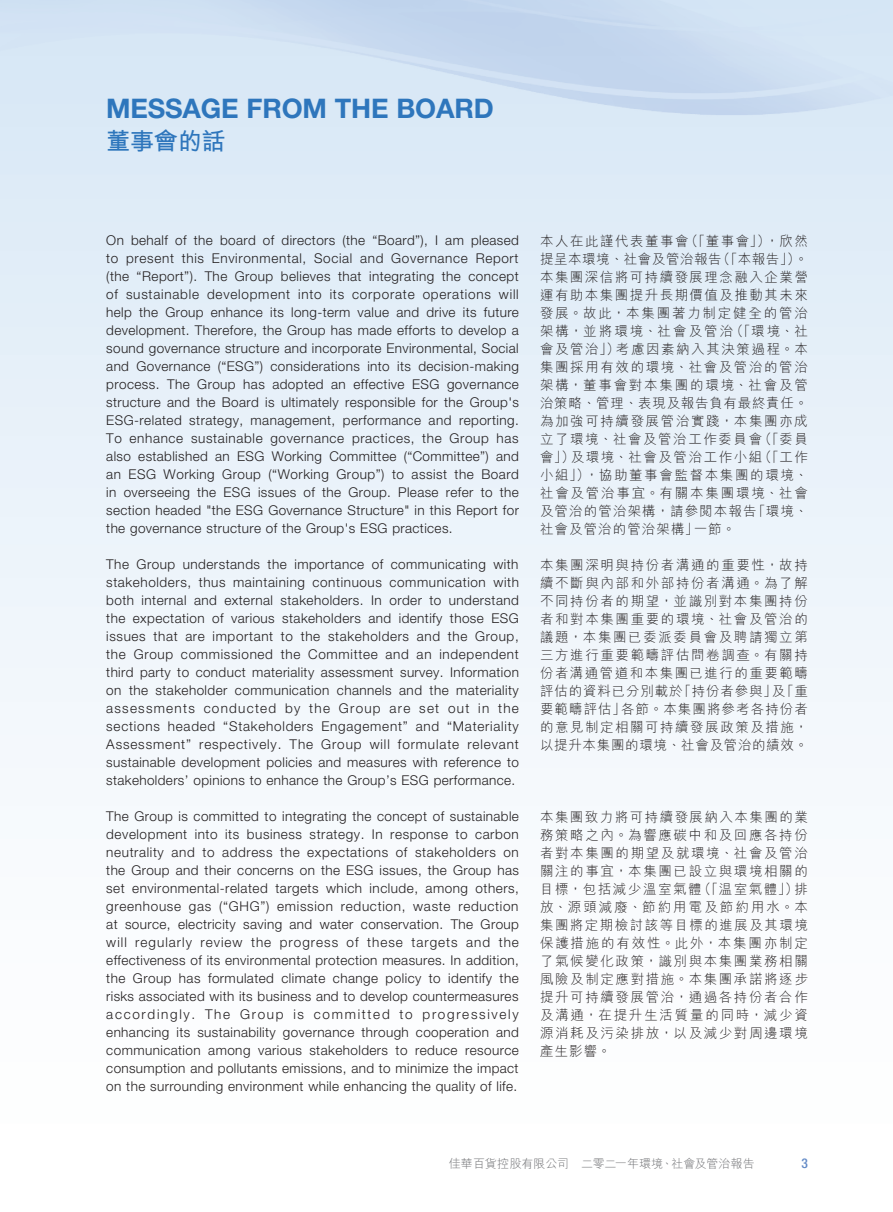
<style>
.page{position:relative;width:893px;height:1212px;background:#fff}
.page>*{position:absolute;margin:0;border:0;box-sizing:border-box;transform-origin:0 0}
.t1{font:700 27px "Helvetica Neue LT Std";letter-spacing:-.005em;color:#2e76bc}
.t2{font:700 24px "M Hei HK";letter-spacing:-.005em;color:#2e76bc}
.t3{font:300 13.5px/18px "Helvetica Neue LT Std";letter-spacing:.03em;color:#231f20;text-align:justify}
.t4{font:300 13.5px/18px "M Hei HK";letter-spacing:.115em;color:#231f20;text-align:justify}
.t5{font:500 condensed 13.5px "Helvetica Neue LT Std";color:#6189c6}
.t6{font:300 12px "M Hei HK";letter-spacing:.005em;color:#6c6d70}
</style>
<div class="page">
<h1 class="t1" style="left:106px;top:92px;width:389px">MESSAGE FROM THE BOARD</h1>
<h2 class="t2" style="left:106px;top:123px;width:121px">董事會的話</h2>
<p class="t3" style="left:106px;top:231px;width:414px">On behalf of the board of directors (the “Board”), I am pleased to present this Environmental, Social and Governance Report (the “Report”). The Group believes that integrating the concept of sustainable development into its corporate operations will help the Group enhance its long-term value and drive its future development. Therefore, the Group has made efforts to develop a sound governance structure and incorporate Environmental, Social and Governance (“ESG”) considerations into its decision-making process. The Group has adopted an effective ESG governance structure and the Board is ultimately responsible for the Group's ESG-related strategy, management, performance and reporting.<br>To enhance sustainable governance practices, the Group has also established an ESG Working Committee (“Committee”) and an ESG Working Group (“Working Group”) to assist the Board in overseeing the ESG issues of the Group. Please refer to the section headed "the ESG Governance Structure" in this Report for the governance structure of the Group's ESG practices.</p>
<p class="t3" style="left:106px;top:555px;width:414px">The Group understands the importance of communicating with stakeholders, thus maintaining continuous communication with both internal and external stakeholders. In order to understand the expectation of various stakeholders and identify those ESG issues that are important to the stakeholders and the Group, the Group commissioned the Committee and an independent third party to conduct materiality assessment survey. Information on the stakeholder communication channels and the materiality assessments conducted by the Group are set out in the sections headed “Stakeholders Engagement” and “Materiality Assessment” respectively. The Group will formulate relevant sustainable development policies and measures with reference to stakeholders’ opinions to enhance the Group’s ESG performance.</p>
<p class="t3" style="left:106px;top:807px;width:414px">The Group is committed to integrating the concept of sustainable development into its business strategy. In response to carbon neutrality and to address the expectations of stakeholders on the Group and their concerns on the ESG issues, the Group has set environmental-related targets which include, among others, greenhouse gas (“GHG”) emission reduction, waste reduction at source, electricity saving and water conservation. The Group will regularly review the progress of these targets and the effectiveness of its environmental protection measures. In addition, the Group has formulated climate change policy to identify the risks associated with its business and to develop countermeasures accordingly. The Group is committed to progressively enhancing its sustainability governance through cooperation and communication among various stakeholders to reduce resource consumption and pollutants emissions, and to minimize the impact on the surrounding environment while enhancing the quality of life.</p>
<p class="t4" style="left:540px;top:232px;width:269px">本人在此謹代表董事會（「董事會」），欣然提呈本環境、社會及管治報告（「本報告」）。本集團深信將可持續發展理念融入企業營運有助本集團提升長期價值及推動其未來發展。故此，本集團著力制定健全的管治架構，並將環境、社會及管治（「環境、社會及管治」）考慮因素納入其決策過程。本集團採用有效的環境、社會及管治的管治架構，董事會對本集團的環境、社會及管治策略、管理、表現及報告負有最終責任。為加強可持續發展管治實踐，本集團亦成立了環境、社會及管治工作委員會（「委員會」）及環境、社會及管治工作小組（「工作小組」），協助董事會監督本集團的環境、社會及管治事宜。有關本集團環境、社會及管治的管治架構，請參閱本報告「環境、社會及管治的管治架構」一節。</p>
<p class="t4" style="left:540px;top:556px;width:269px">本集團深明與持份者溝通的重要性，故持續不斷與內部和外部持份者溝通。為了解不同持份者的期望，並識別對本集團持份者和對本集團重要的環境、社會及管治的議題，本集團已委派委員會及聘請獨立第三方進行重要範疇評估問卷調查。有關持份者溝通管道和本集團已進行的重要範疇評估的資料已分別載於「持份者參與」及「重要範疇評估」各節。本集團將參考各持份者的意見制定相關可持續發展政策及措施，以提升本集團的環境、社會及管治的績效。</p>
<p class="t4" style="left:540px;top:807px;width:269px">本集團致力將可持續發展納入本集團的業務策略之內。為響應碳中和及回應各持份者對本集團的期望及就環境、社會及管治關注的事宜，本集團已設立與環境相關的目標，包括減少溫室氣體（「温室氣體」）排放、源頭減廢、節約用電及節約用水。本集團將定期檢討該等目標的進展及其環境保護措施的有效性。此外，本集團亦制定了氣候變化政策，識別與本集團業務相關風險及制定應對措施。本集團承諾將逐步提升可持續發展管治，通過各持份者合作及溝通，在提升生活質量的同時，減少資源消耗及污染排放，以及減少對周邊環境產生影響。</p>
<p class="t6" style="left:449px;top:1157px;width:308px">佳華百貨控股有限公司 二零二一年環境、社會及管治報告</p>
<p class="t5" style="left:801px;top:1155px;width:8px">3</p>
</div>
